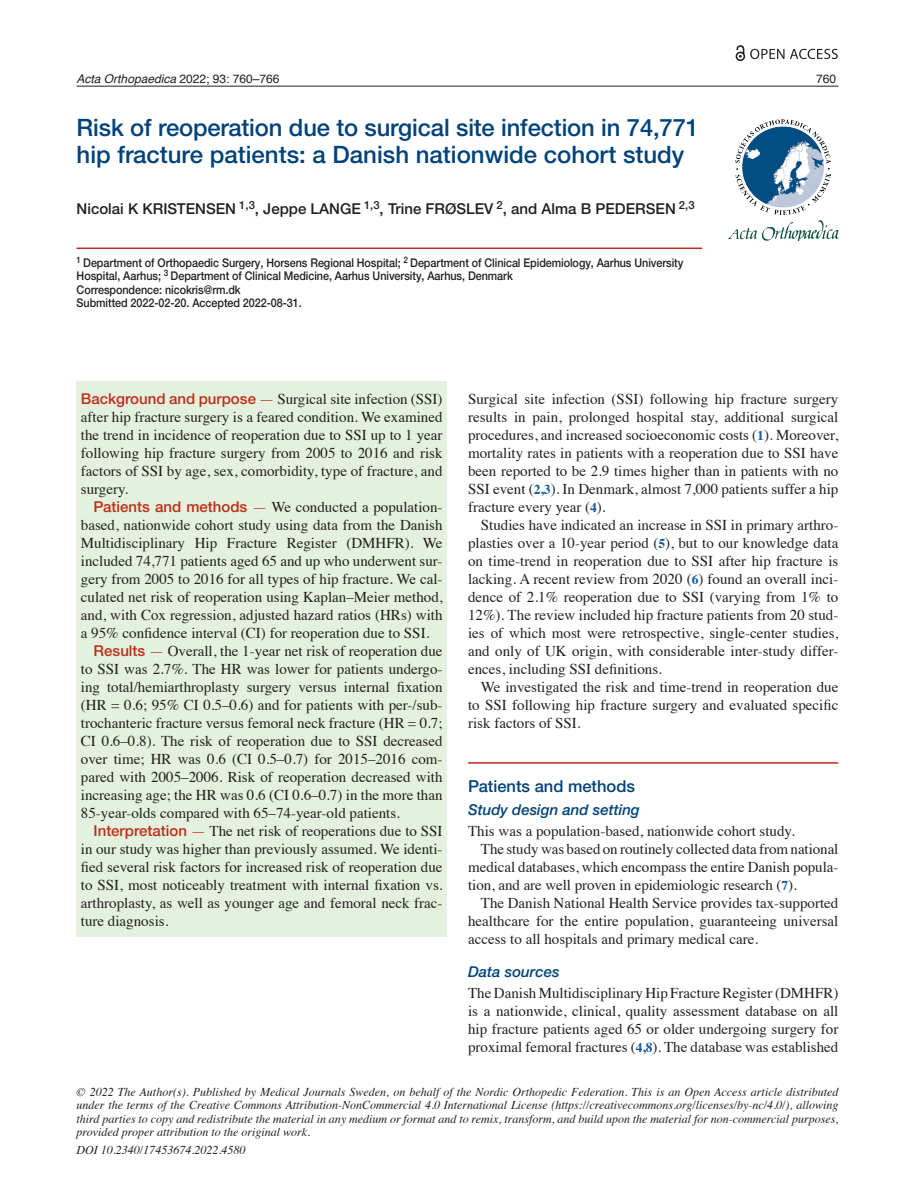
<style>
.page{position:relative;width:915px;height:1191px;background:#fff}
.page>*{position:absolute;margin:0;border:0;box-sizing:border-box;transform-origin:0 0}
.Titel{font:500 24px/27px "Helvetica Neue LTW1 G";letter-spacing:-.005em;color:#004279}
._2-Rubrik{font:500 16.5px "Helvetica Neue LTW1 G";color:#004279}
._5-Brödtext{font:15px/18px "Times";color:#231f20;text-align:justify}
._4-Brödstart{font:15px/18px "Times";color:#231f20;text-align:justify}
.Namn{font:500 15px "Helvetica Neue LTW1 G";color:#231f20}
._3-Underrubrik{font:italic 500 15px "Helvetica Neue LTW1 G";color:#004279}
.Styckeformat_1{font:italic 12px/13.5px "Times";color:#231f20;text-align:justify}
.Department{font:500 12px/13.5px "Helvetica Neue LTW1 G";letter-spacing:-.005em;color:#231f20;scale:.9 1}
.t1{font:italic 12px "Helvetica";color:#231f20}
.t2{font:12px "Helvetica";color:#231f20}
.s1{font-style:normal}
.s2{font-family:"Helvetica Neue LTW1 G";font-weight:500;color:#bc2e18}
.s3{color:#bc2e18}
.s4{font-weight:700;font-size:13.5px;color:#175d9e}
</style>
<div class="page">
<hr style="left:77px;top:86px;width:761px;height:1px;background:#231f20">
<div style="left:77px;top:381px;width:369px;height:556px;background:#e4f1de"></div>
<hr style="left:77px;top:247px;width:625px;height:2px;background:#bc2e18">
<svg style="left:735px;top:45px;width:9px;height:16px"></svg>
<svg style="left:750px;top:49px;width:87px;height:10px"></svg>
<hr style="left:468px;top:762px;width:370px;height:1px;background:#bc2e18">
<img style="left:727px;top:220px;width:112px;height:21px">
<img style="left:735px;top:119px;width:94px;height:95px">
<p class="t1" style="left:77px;top:70px;width:204px">Acta Orthopaedica <span class="s1">2022; 93: 760–766</span></p>
<p class="t2" style="left:816px;top:70px;width:22px">760</p>
<p class="Titel" style="left:77px;top:114px;width:623px">Risk of reoperation due to surgical site infection in 74,771 hip fracture patients: a Danish nationwide cohort study</p>
<p class="Namn" style="left:77px;top:200px;width:619px">Nicolai K KRISTENSEN <sup>1,3</sup>, Jeppe LANGE <sup>1,3</sup>, Trine FRØSLEV <sup>2</sup>, and Alma B PEDERSEN <sup>2,3</sup></p>
<p class="Department" style="left:77px;top:256px;width:675px"><sup>1</sup> Department of Orthopaedic Surgery, Horsens Regional Hospital; <sup>2</sup> Department of Clinical Epidemiology, Aarhus University<br>Hospital, Aarhus; <sup>3</sup> Department of Clinical Medicine, Aarhus University, Aarhus, Denmark</p>
<p class="Department" style="left:77px;top:283px;width:184px">Correspondence: nicokris@rm.dk</p>
<p class="Department" style="left:77px;top:296px;width:252px">Submitted 2022-02-20. Accepted 2022-08-31.</p>
<p class="_4-Brödstart" style="left:81px;top:388px;width:363px"><span class="s2">Background and purpose</span> <span class="s3">—</span> Surgical site infection (SSI) after hip fracture surgery is a feared condition. We examined the trend in incidence of reoperation due to SSI up to 1 year following hip fracture surgery from 2005 to 2016 and risk factors of SSI by age, sex, comorbidity, type of fracture, and surgery.</p>
<p class="_5-Brödtext" style="left:81px;top:496px;width:363px;text-indent:13px"><span class="s2">Patients and methods</span> <span class="s3">—</span> We conducted a population&shy;based, nationwide cohort study using data from the Danish Multidisciplinary Hip Fracture Register (DMHFR). We included 74,771 patients aged 65 and up who underwent sur&shy;gery from 2005 to 2016 for all types of hip fracture. We cal&shy;culated net risk of reoperation using Kaplan–Meier method, and, with Cox regression, adjusted hazard ratios (HRs) with a 95% confidence interval (CI) for reoperation due to SSI.</p>
<p class="_5-Brödtext" style="left:81px;top:640px;width:363px;text-indent:13px"><span class="s2">Results</span> <span class="s3">—</span> Overall, the 1-year net risk of reoperation due to SSI was 2.7%. The HR was lower for patients undergo&shy;ing total/hemiarthroplasty surgery versus internal fixation (HR = 0.6; 95% CI 0.5–0.6) and for patients with per-/sub&shy;trochanteric fracture versus femoral neck fracture (HR = 0.7; CI 0.6–0.8). The risk of reoperation due to SSI decreased over time; HR was 0.6 (CI 0.5–0.7) for 2015–2016 com&shy;pared with 2005–2006. Risk of reoperation decreased with increasing age; the HR was 0.6 (CI 0.6–0.7) in the more than 85-year-olds compared with 65–74-year-old patients.</p>
<p class="_5-Brödtext" style="left:81px;top:820px;width:363px;text-indent:13px"><span class="s2">Interpretation</span> <span class="s3">—</span> The net risk of reoperations due to SSI in our study was higher than previously assumed. We identi&shy;fied several risk factors for increased risk of reoperation due to SSI, most noticeably treatment with internal fixation vs. arthroplasty, as well as younger age and femoral neck frac&shy;ture diagnosis.</p>
<p class="_4-Brödstart" style="left:468px;top:388px;width:371px">Surgical site infection (SSI) following hip fracture surgery results in pain, prolonged hospital stay, additional surgical procedures, and increased socioeconomic costs (<span class="s4">1</span>). Moreover, mortality rates in patients with a reoperation due to SSI have been reported to be 2.9 times higher than in patients with no SSI event (<span class="s4">2,3</span>). In Denmark, almost 7,000 patients suffer a hip fracture every year (<span class="s4">4</span>).</p>
<p class="_5-Brödtext" style="left:468px;top:514px;width:371px;text-indent:13px">Studies have indicated an increase in SSI in primary arthro&shy;plasties over a 10-year period (<span class="s4">5</span>), but to our knowledge data on time-trend in reoperation due to SSI after hip fracture is lacking. A recent review from 2020 (<span class="s4">6</span>) found an overall inci&shy;dence of 2.1% reoperation due to SSI (varying from 1% to 12%). The review included hip fracture patients from 20 stud&shy;ies of which most were retrospective, single-center studies, and only of UK origin, with considerable inter-study differ&shy;ences, including SSI definitions.</p>
<p class="_5-Brödtext" style="left:468px;top:676px;width:371px;text-indent:13px">We investigated the risk and time-trend in reoperation due to SSI following hip fracture surgery and evaluated specific risk factors of SSI.</p>
<p class="_2-Rubrik" style="left:468px;top:776px;width:168px">Patients and methods</p>
<p class="_3-Underrubrik" style="left:468px;top:800px;width:173px">Study design and setting</p>
<p class="_4-Brödstart" style="left:468px;top:820px;width:328px">This was a population-based, nationwide cohort study.</p>
<p class="_5-Brödtext" style="left:468px;top:838px;width:371px;text-indent:13px">The study was based on routinely collected data from national medical databases, which encompass the entire Danish popula&shy;tion, and are well proven in epidemiologic research (<span class="s4">7</span>).</p>
<p class="_5-Brödtext" style="left:468px;top:892px;width:371px;text-indent:13px">The Danish National Health Service provides tax-supported healthcare for the entire population, guaranteeing universal access to all hospitals and primary medical care.</p>
<p class="_3-Underrubrik" style="left:468px;top:962px;width:93px">Data sources</p>
<p class="_4-Brödstart" style="left:468px;top:982px;width:371px">The Danish Multidisciplinary Hip Fracture Register (DMHFR) is a nationwide, clinical, quality assessment database on all hip fracture patients aged 65 or older undergoing surgery for proximal femoral fractures (<span class="s4">4,8</span>). The database was established</p>
<p class="Styckeformat_1" style="left:77px;top:1084px;width:763px">© 2022 The Author(s). Published by Medical Journals Sweden, on behalf of the Nordic Orthopedic Federation. This is an Open Access article distributed under the terms of the Creative Commons Attribution-NonCommercial 4.0 International License (https://creativecommons.org/licenses/by-nc/4.0/), allowing third parties to copy and redistribute the material in any medium or format and to remix, transform, and build upon the material for non-commercial purposes, provided proper attribution to the original work.</p>
<p class="Styckeformat_1" style="left:77px;top:1142px;width:170px">DOI 10.2340/17453674.2022.4580</p>
</div>
